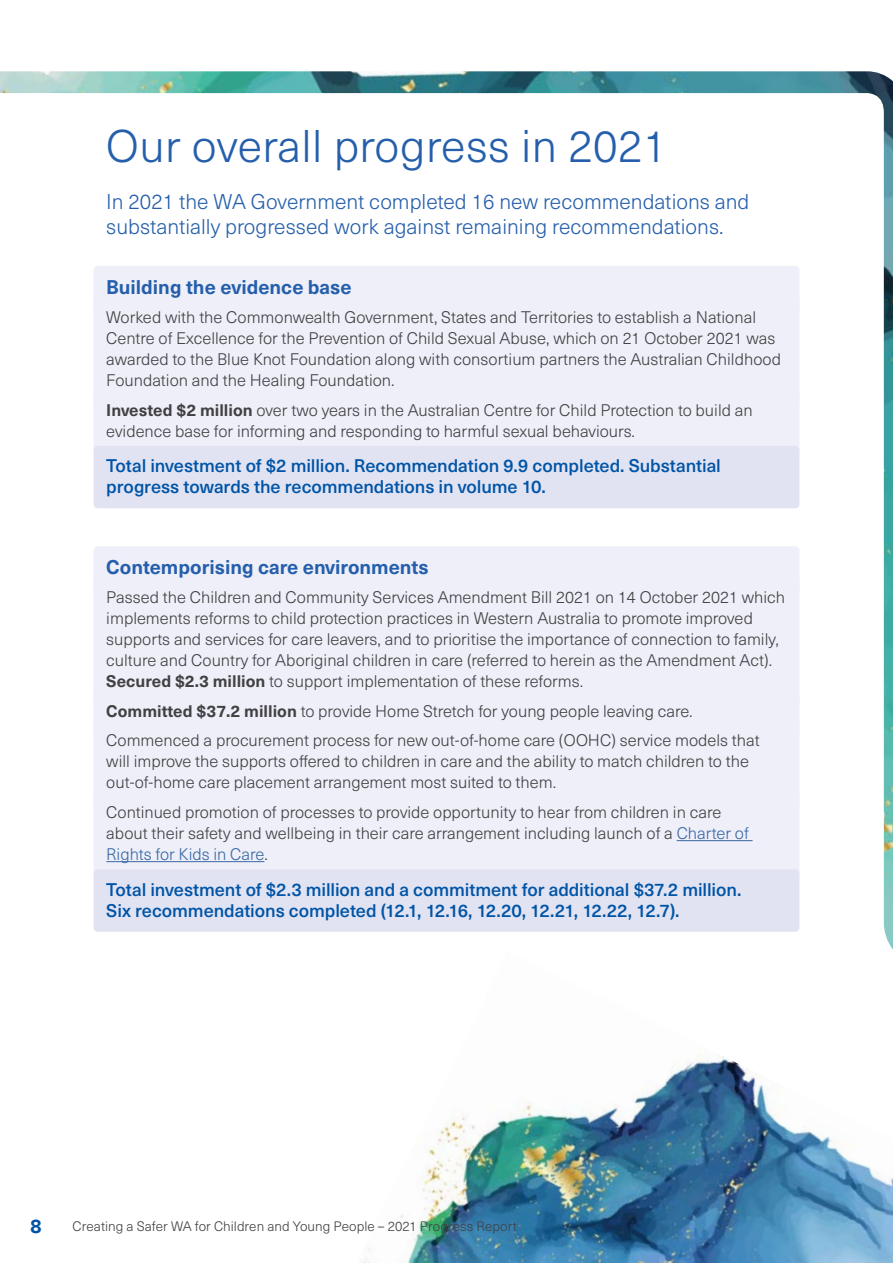
<style>
.page{position:relative;width:893px;height:1263px;background:#fff}
.page>*{position:absolute;margin:0;border:0;box-sizing:border-box;transform-origin:0 0}
.H1_Heading_-_Blue{font:300 45px "Neue Haas Unica W1 G";letter-spacing:.01em;color:#255fac}
.Intro_Breakout_14_17{font:300 21px/25.5px "Neue Haas Unica W1 G";color:#255fac}
.Bold_H4_-_Shaded{font:700 19.5px "Neue Haas Unica W1 G";color:#255fac}
.t1{font:700 19.5px "Neue Haas Unica W1 G";color:#0054a6}
.Break-out_12pt_-_Sha{font:500 18px/21px "Neue Haas Unica W1 G";letter-spacing:-.005em;color:#0054a6}
.Body_Text_-_Shaded{font:300 16.5px/21px "Neue Haas Unica W1 G";color:#414042}
.t2{font:300 13.5px "Neue Haas Unica W1 G";letter-spacing:.005em;color:#414042}
.s1{font-weight:700}
.s2{color:#3a68a5}
</style>
<div class="page">
<img style="left:0;top:71px;width:893px;height:879px">
<img style="left:363px;top:1055px;width:530px;height:208px">
<div style="left:94px;top:266px;width:705px;height:32px;background:#eeeff8"></div>
<div style="left:94px;top:298px;width:705px;height:92px;background:#eeeff8"></div>
<div style="left:94px;top:390px;width:705px;height:58px;background:#eeeff8"></div>
<div style="left:94px;top:446px;width:705px;height:62px;background:#e1e3f3;border-radius:4px"></div>
<div style="left:94px;top:546px;width:705px;height:32px;background:#eeeff8"></div>
<div style="left:94px;top:578px;width:705px;height:114px;background:#eeeff8"></div>
<div style="left:94px;top:692px;width:705px;height:29px;background:#eeeff8"></div>
<div style="left:94px;top:721px;width:705px;height:72px;background:#eeeff8"></div>
<div style="left:94px;top:793px;width:705px;height:78px;background:#eeeff8"></div>
<hr style="left:677px;top:840px;width:76px;height:1px;background:#3a68a5">
<hr style="left:106px;top:861px;width:158px;height:1px;background:#3a68a5">
<div style="left:94px;top:869px;width:705px;height:63px;background:#e1e3f3;border-radius:4px"></div>
<p class="H1_Heading_-_Blue" style="left:106px;top:113px;width:563px">Our overall progress in 2021</p>
<p class="Intro_Breakout_14_17" style="left:106px;top:187px;width:645px">In 2021 the WA Government completed 16 new recommendations and substantially progressed work against remaining recommendations.</p>
<p class="Bold_H4_-_Shaded" style="left:106px;top:272px;width:247px">Building the evidence base</p>
<p class="Body_Text_-_Shaded" style="left:106px;top:306px;width:676px">Worked with the Commonwealth Government, States and Territories to establish a National Centre of Excellence for the Prevention of Child Sexual Abuse, which on 21 October 2021 was awarded to the Blue Knot Foundation along with consortium partners the Australian Childhood Foundation and the Healing Foundation.</p>
<p class="Body_Text_-_Shaded" style="left:106px;top:398px;width:648px"><span class="s1">Invested $2 million</span> over two years in the Australian Centre for Child Protection to build an evidence base for informing and responding to harmful sexual behaviours.</p>
<p class="Break-out_12pt_-_Sha" style="left:106px;top:454px;width:616px">Total investment of $2 million. Recommendation 9.9 completed. Substantial progress towards the recommendations in volume 10.</p>
<p class="Bold_H4_-_Shaded" style="left:106px;top:552px;width:324px">Contemporising care environments</p>
<p class="Body_Text_-_Shaded" style="left:106px;top:586px;width:680px">Passed the Children and Community Services Amendment Bill 2021 on 14 October 2021 which implements reforms to child protection practices in Western Australia to promote improved supports and services for care leavers, and to prioritise the importance of connection to family, culture and Country for Aboriginal children in care (referred to herein as the Amendment Act).<br><span class="s1">Secured $2.3 million</span> to support implementation of these reforms.</p>
<p class="Body_Text_-_Shaded" style="left:106px;top:700px;width:588px"><span class="s1">Committed $37.2 million</span> to provide Home Stretch for young people leaving care.</p>
<p class="Body_Text_-_Shaded" style="left:106px;top:729px;width:655px">Commenced a procurement process for new out-of-home care (OOHC) service models that will improve the supports offered to children in care and the ability to match children to the out-of-home care placement arrangement most suited to them.</p>
<p class="Body_Text_-_Shaded" style="left:106px;top:801px;width:644px">Continued promotion of processes to provide opportunity to hear from children in care about their safety and wellbeing in their care arrangement including launch of a <span class="s2">Charter of<br>Rights for Kids in Care</span>.</p>
<p class="Break-out_12pt_-_Sha" style="left:106px;top:878px;width:637px">Total investment of $2.3 million and a commitment for additional $37.2 million.<br>Six recommendations completed (12.1, 12.16, 12.20, 12.21, 12.22, 12.7).</p>
<p class="t1" style="left:30px;top:1211px;width:13px">8</p>
<p class="t2" style="left:73px;top:1216px;width:446px">Creating a Safer WA for Children and Young People – 2021 Progress Report</p>
</div>
